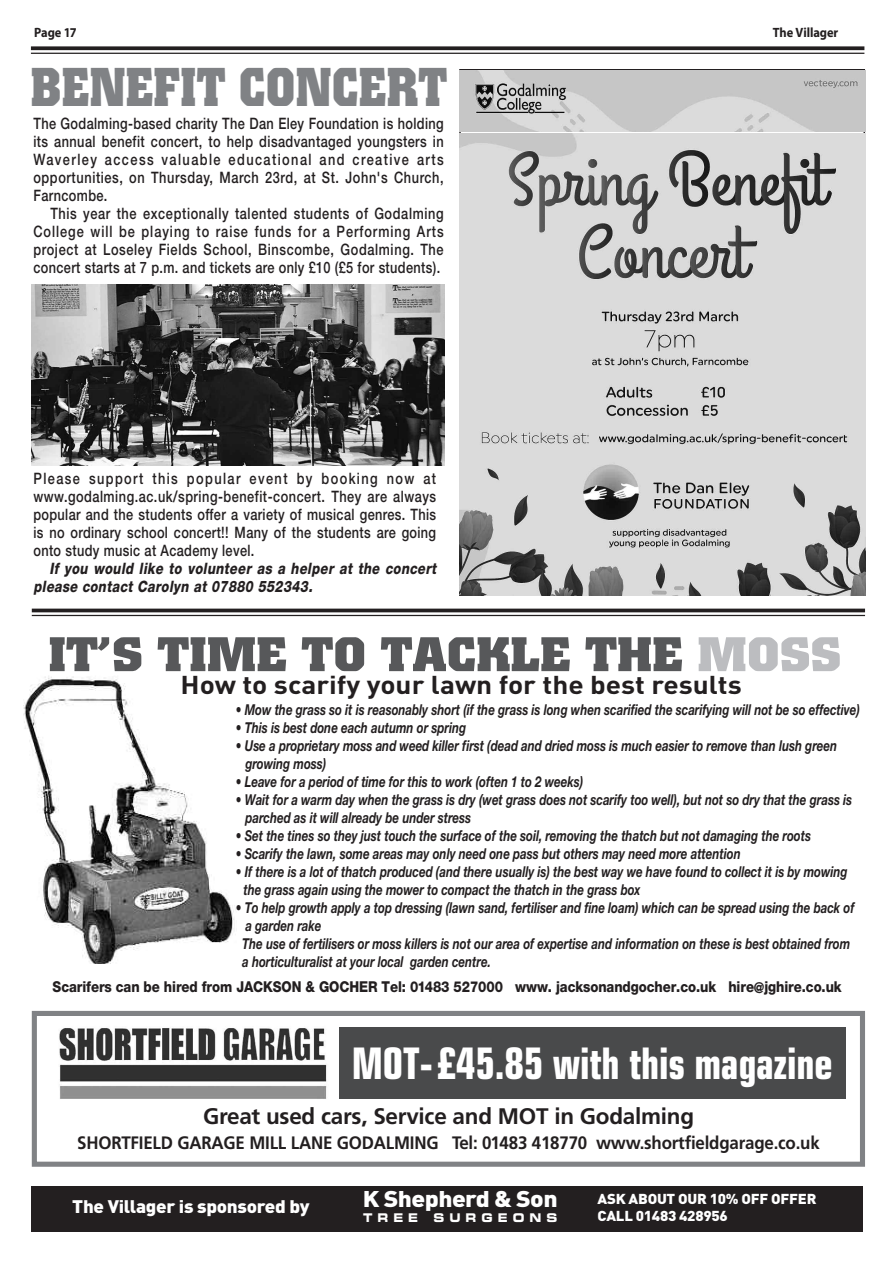
<style>
.page{position:relative;width:893px;height:1263px;background:#fff}
.page>*{position:absolute;margin:0;border:0;box-sizing:border-box;transform-origin:0 0}
.t1{font:700 54px "Colossalis BQ";letter-spacing:.005em;color:#808285;scale:.88 1}
.t2{font:700 48px "Colossalis BQ";color:#57585a;scale:1.1 1}
.t3{font:700 condensed 43.5px "Eurostile LT";letter-spacing:-.005em;color:#fff;scale:.9 1}
.t4{font:700 25.5px "DIN";color:#231f20;scale:1.1 1}
.t5{font:700 22.5px "Frutiger";letter-spacing:-.01em;color:#231f20}
.t6{font:900 22.5px "DIN";letter-spacing:-.02em;color:#fff;scale:1.1 1}
.t7{font:700 18px "Frutiger";letter-spacing:-.01em;color:#231f20;scale:.94 1}
.t8{font:900 18px "DIN";letter-spacing:-.015em;color:#fff;scale:1.05 1}
.t9{font:500 15.75px/18px "Helvetica Neue CE";letter-spacing:.03em;color:#231f20;text-align:justify;scale:.81 1}
.t10{font:italic 800 15.75px/18px "Helvetica Neue CE";color:#231f20;scale:.81 1}
.t11{font:italic 700 15px/18px "Helvetica Neue CE";color:#231f20;scale:.77 1}
.t12{font:800 15px "Helvetica Neue CE";letter-spacing:-.005em;color:#231f20;scale:.88 1}
.t13{font:900 14.25px/16.5px "DIN";letter-spacing:-.015em;color:#fff;scale:1.05 1}
.t14{font:700 13.5px "Myriad Pro";letter-spacing:-.005em;color:#231f20;scale:.92 1}
.t15{font:12px "Eurostile LT Bold Extended Two";letter-spacing:.475em;color:#fff;scale:.88 1}
.s1{color:#bcbdc0}
</style>
<div class="page">
<svg style="left:31px;top:46px;width:833px;height:4px;background:#383536"></svg>
<hr style="left:31px;top:53px;width:833px;height:1px;background:#231f20">
<div style="left:32px;top:1186px;width:831px;height:45px;background:#231f20"></div>
<hr style="left:32px;top:609px;width:833px;height:3px;background:#231f20">
<hr style="left:32px;top:615px;width:833px;height:1px;background:#231f20">
<div style="left:32px;top:1011px;width:833px;height:156px;border:5px solid #808285"></div>
<img style="left:59px;top:1028px;width:268px;height:71px">
<div style="left:339px;top:1028px;width:506px;height:71px;background:#494a4b"></div>
<img style="left:32px;top:285px;width:413px;height:181px">
<img style="left:459px;top:134px;width:406px;height:461px">
<img style="left:459px;top:70px;width:406px;height:62px">
<img style="left:24px;top:676px;width:212px;height:288px">
<p class="t14" style="left:34px;top:28px;width:48px">Page 17</p>
<p class="t14" style="left:773px;top:28px;width:73px">The Villager</p>
<h1 class="t1" style="left:31px;top:56px;width:475px">BENEFIT CONCERT</h1>
<p class="t9" style="left:33px;top:116px;width:508px">The Godalming-based charity The Dan Eley Foundation is holding its annual benefit concert, to help disadvantaged youngsters in Waverley access valuable educational and creative arts opportunities, on Thursday, March 23rd, at St. John's Church, Farncombe.</p>
<p class="t9" style="left:33px;top:206px;width:508px;text-indent:17px">This year the exceptionally talented students of Godalming College will be playing to raise funds for a Performing Arts project at Loseley Fields School, Binscombe, Godalming. The concert starts at 7 p.m. and tickets are only £10 (£5 for students).</p>
<p class="t9" style="left:33px;top:471px;width:499px">Please support this popular event by booking now at www.godalming.ac.uk/spring-benefit-concert. They are always popular and the students offer a variety of musical genres. This is no ordinary school concert!! Many of the students are going onto study music at Academy level.</p>
<p class="t10" style="left:33px;top:560px;width:502px;text-indent:16px">If you would like to volunteer as a helper at the concert please contact Carolyn at 07880 552343.</p>
<h2 class="t2" style="left:48px;top:627px;width:722px">IT’S TIME TO TACKLE THE <span class="s1">MOSS</span></h2>
<h3 class="t4" style="left:180px;top:670px;width:512px">How to scarify your lawn for the best results</h3>
<p class="t11" style="left:236px;top:702px;width:812px">• Mow the grass so it is reasonably short (if the grass is long when scarified the scarifying will not be so effective)</p>
<p class="t11" style="left:236px;top:720px;width:301px">• This is best done each autumn or spring</p>
<p class="t11" style="left:245px;top:738px;width:770px;text-indent:-10px">• Use a proprietary moss and weed killer first (dead and dried moss is much easier to remove than lush green growing moss)</p>
<p class="t11" style="left:236px;top:774px;width:453px">• Leave for a period of time for this to work (often 1 to 2 weeks)</p>
<p class="t11" style="left:245px;top:792px;width:789px;text-indent:-10px">• Wait for a warm day when the grass is dry (wet grass does not scarify too well), but not so dry that the grass is parched as it will already be under stress</p>
<p class="t11" style="left:236px;top:828px;width:749px">• Set the tines so they just touch the surface of the soil, removing the thatch but not damaging the roots</p>
<p class="t11" style="left:236px;top:846px;width:657px">• Scarify the lawn, some areas may only need one pass but others may need more attention</p>
<p class="t11" style="left:243px;top:864px;width:786px;text-indent:-8px">• If there is a lot of thatch produced (and there usually is) the best way we have found to collect it is by mowing the grass again using the mower to compact the thatch in the grass box</p>
<p class="t11" style="left:242px;top:900px;width:797px;text-indent:-6px">• To help growth apply a top dressing (lawn sand, fertiliser and fine loam) which can be spread using the back of a garden rake<br>The use of fertilisers or moss killers is not our area of expertise and information on these is best obtained from a horticulturalist at your local garden centre.</p>
<p class="t12" style="left:53px;top:981px;width:898px">Scarifers can be hired from JACKSON &amp; GOCHER Tel: 01483 527000 www. jacksonandgocher.co.uk hire@jghire.co.uk</p>
<h3 class="t3" style="left:352px;top:1047px;width:536px">MOT-£45.85 with this magazine</h3>
<h3 class="t5" style="left:203px;top:1107px;width:493px">Great used cars, Service and MOT in Godalming</h3>
<p class="t7" style="left:77px;top:1136px;width:791px">SHORTFIELD GARAGE MILL LANE GODALMING Tel: 01483 418770 www.shortfieldgarage.co.uk</p>
<p class="t8" style="left:72px;top:1196px;width:228px">The Villager is sponsored by</p>
<h3 class="t6" style="left:363px;top:1186px;width:179px">K Shepherd &amp; Son</h3>
<p class="t15" style="left:363px;top:1213px;width:64px">TREE</p>
<p class="t15" style="left:433px;top:1213px;width:142px">SURGEONS</p>
<p class="t13" style="left:598px;top:1191px;width:210px">ASK ABOUT OUR 10% OFF OFFER<br>CALL 01483 428956</p>
</div>
